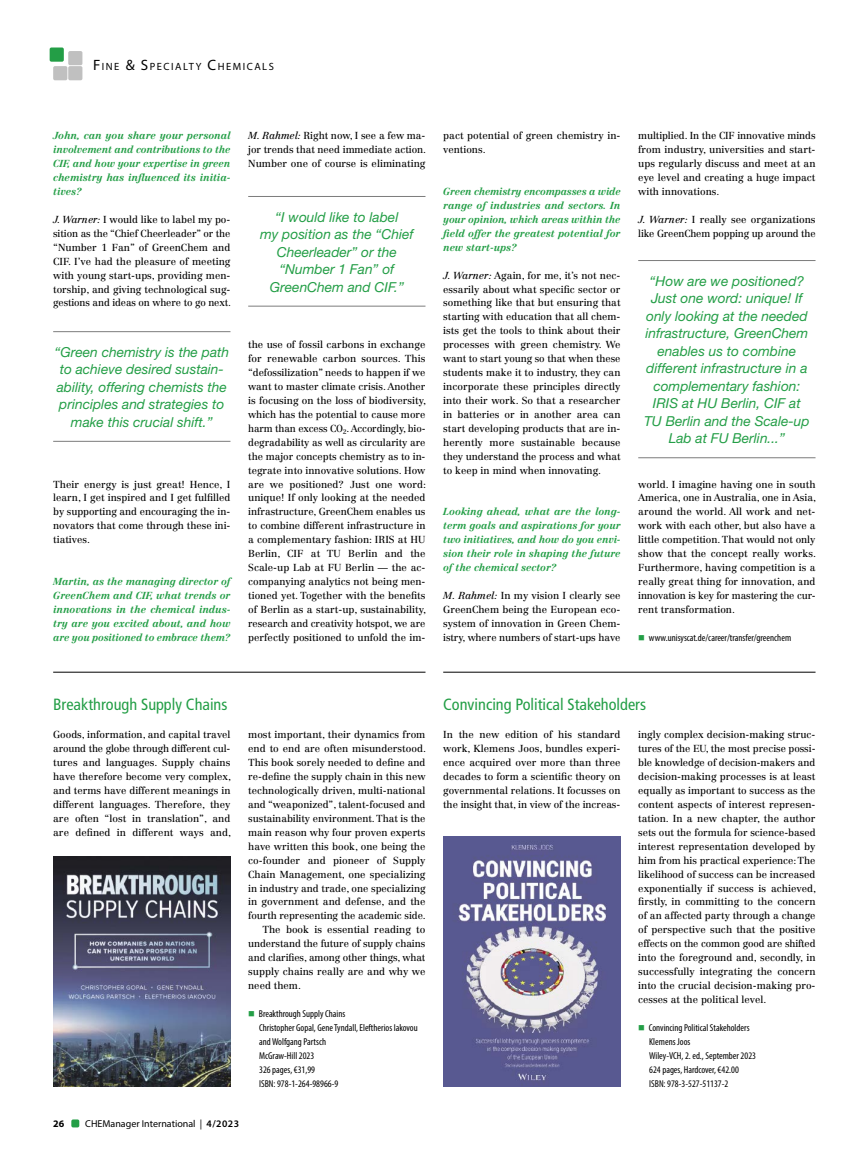
<style>
.page{position:relative;width:851px;height:1170px;background:#fff}
.page>*{position:absolute;margin:0;border:0;box-sizing:border-box;transform-origin:0 0}
.t1{font:condensed 16.25px "Frutiger LT Std";color:#239e46}
.t2{font:italic 13.75px/17.5px "Helvetica Neue LT Std";color:#239e46;text-align:center}
.t3{font:10.5px "Myriad Pro";letter-spacing:.145em;color:#000}
.t4{font:10px/13.9px "Centennial LT Std";color:#000;text-align:justify}
.t5{font:italic 700 10px/13.9px "Centennial LT Std";color:#239e46;text-align:justify}
.t6{font:condensed 10px/13.9px "Myriad Pro";color:#000}
.t7{font:10px "Myriad Pro";color:#000}
.t8{font:700 10px "Myriad Pro";color:#000}
.s1{font-size:15px}
.s2{font-style:italic}
.s3{color:#239e46}
.s4{font-weight:600}
</style>
<div class="page">
<hr style="left:53px;top:331px;width:177px;height:1px;background:#7c7c7c">
<hr style="left:53px;top:441px;width:177px;height:1px;background:#7c7c7c">
<hr style="left:248px;top:196px;width:177px;height:1px;background:#7c7c7c">
<hr style="left:248px;top:306px;width:177px;height:1px;background:#7c7c7c">
<hr style="left:638px;top:260px;width:177px;height:1px;background:#7c7c7c">
<hr style="left:638px;top:457px;width:177px;height:1px;background:#7c7c7c">
<img style="left:53px;top:856px;width:177px;height:230px">
<img style="left:443px;top:836px;width:177px;height:250px">
<hr style="left:53px;top:671px;width:372px;height:1px;background:#000">
<hr style="left:443px;top:671px;width:372px;height:1px;background:#000">
<div style="left:71px;top:1119px;width:8px;height:8px;background:#239e46;border-radius:2px"></div>
<div style="left:50px;top:47px;width:14px;height:15px;background:#239e46;border-radius:2px"></div>
<div style="left:53px;top:66px;width:14px;height:14px;background:#c0c0c0;border-radius:2px"></div>
<div style="left:68px;top:51px;width:14px;height:14px;background:#c0c0c0;border-radius:2px"></div>
<div style="left:68px;top:66px;width:14px;height:14px;background:#c0c0c0;border-radius:2px"></div>
<p class="t3" style="left:93px;top:60px;width:182px"><span class="s1">F</span>INE <span class="s1">&amp; S</span> PECIALTY <span class="s1">C</span>HEM ICALS</p>
<p class="t5" style="left:53px;top:129px;width:179px">John, can you share your personal involvement and contributions to the CIF, and how your expertise in green chemistry has influenced its initia&shy;tives?</p>
<p class="t4" style="left:53px;top:212px;width:179px"><span class="s2">J. Warner:</span> I would like to label my po&shy;sition as the “Chief Cheerleader” or the “Number 1 Fan” of GreenChem and CIF. I’ve had the pleasure of meeting with young start-ups, providing men&shy;torship, and giving technological sug&shy;gestions and ideas on where to go next.</p>
<h2 class="t2" style="left:54px;top:343px;width:176px">“Green chemistry is the path to achieve desired sustain&shy;ability, offering chemists the principles and strategies to make this crucial shift.”</h2>
<p class="t4" style="left:53px;top:477px;width:179px">Their energy is just great! Hence, I learn, I get inspired and I get fulfilled by supporting and encouraging the in&shy;novators that come through these ini&shy;tiatives.</p>
<p class="t5" style="left:53px;top:574px;width:179px">Martin, as the managing director of GreenChem and CIF, what trends or innovations in the chemical indus&shy;try are you excited about, and how are you positioned to embrace them?</p>
<p class="t4" style="left:248px;top:129px;width:179px"><span class="s2">M. Rahmel:</span> Right now, I see a few ma&shy;jor trends that need immediate action.<br>Number one of course is eliminating</p>
<h2 class="t2" style="left:260px;top:208px;width:155px">“I would like to label<br>my position as the “Chief<br>Cheerleader” or the “Number 1 Fan” of<br>GreenChem and CIF.”</h2>
<p class="t4" style="left:248px;top:338px;width:179px">the use of fossil carbons in exchange for renewable carbon sources. This “defossilization” needs to happen if we want to master climate crisis. Another is focusing on the loss of biodiversity, which has the potential to cause more harm than excess CO<sub>2</sub>. Accordingly, bio&shy;degradability as well as circularity are the major concepts chemistry as to in&shy;tegrate into innovative solutions. How are we positioned? Just one word: unique! If only looking at the needed infrastructure, GreenChem enables us to combine different infrastructure in a complementary fashion: IRIS at HU Berlin, CIF at TU Berlin and the Scale-up Lab at FU Berlin — the ac&shy;companying analytics not being men&shy;tioned yet. Together with the benefits of Berlin as a start-up, sustainability, research and creativity hotspot, we are perfectly positioned to unfold the im-</p>
<p class="t4" style="left:443px;top:129px;width:179px">pact potential of green chemistry in&shy;ventions.</p>
<p class="t5" style="left:443px;top:184px;width:179px">Green chemistry encompasses a wide range of industries and sectors. In your opinion, which areas within the field offer the greatest potential for new start-ups?</p>
<p class="t4" style="left:443px;top:268px;width:179px"><span class="s2">J. Warner:</span> Again, for me, it’s not nec&shy;essarily about what specific sector or something like that but ensuring that starting with education that all chem&shy;ists get the tools to think about their processes with green chemistry. We want to start young so that when these students make it to industry, they can incorporate these principles directly into their work. So that a researcher in batteries or in another area can start developing products that are in&shy;herently more sustainable because they understand the process and what to keep in mind when innovating.</p>
<p class="t5" style="left:443px;top:505px;width:179px">Looking ahead, what are the long&shy;term goals and aspirations for your two initiatives, and how do you envi&shy;sion their role in shaping the future of the chemical sector?</p>
<p class="t4" style="left:443px;top:588px;width:179px"><span class="s2">M. Rahmel:</span> In my vision I clearly see GreenChem being the European eco&shy;system of innovation in Green Chem&shy;istry, where numbers of start-ups have</p>
<p class="t4" style="left:638px;top:129px;width:179px">multiplied. In the CIF innovative minds from industry, universities and start&shy;ups regularly discuss and meet at an eye level and creating a huge impact with innovations.</p>
<p class="t4" style="left:638px;top:212px;width:179px"><span class="s2">J. Warner:</span> I really see organizations like GreenChem popping up around the</p>
<p class="t2" style="left:644px;top:272px;width:167px">“How are we positioned?<br>Just one word: unique! If only looking at the needed infrastructure, GreenChem enables us to combine different infrastructure in a complementary fashion:<br>IRIS at HU Berlin, CIF at<br>TU Berlin and the Scale-up<br>Lab at FU Berlin...”</p>
<p class="t4" style="left:638px;top:477px;width:179px">world. I imagine having one in south America, one in Australia, one in Asia, around the world. All work and net&shy;work with each other, but also have a little competition. That would not only show that the concept really works.<br>Furthermore, having competition is a really great thing for innovation, and innovation is key for mastering the cur&shy;rent transformation.</p>
<p class="t6" style="left:638px;top:630px;width:154px"><span class="s3">■</span> www.unisyscat.de/career/transfer/greenchem</p>
<h1 class="t1" style="left:53px;top:695px;width:176px">Breakthrough Supply Chains</h1>
<p class="t4" style="left:53px;top:727px;width:179px">Goods, information, and capital travel around the globe through different cul&shy;tures and languages. Supply chains have therefore become very complex, and terms have different meanings in different languages. Therefore, they are often “lost in translation”, and are defined in different ways and,</p>
<p class="t4" style="left:248px;top:727px;width:179px">most important, their dynamics from</p>
<p class="t4" style="left:248px;top:741px;width:179px">end to end are often misunderstood.</p>
<p class="t4" style="left:248px;top:755px;width:179px">This book sorely needed to define and</p>
<p class="t4" style="left:248px;top:769px;width:179px">re-define the supply chain in this new</p>
<p class="t4" style="left:248px;top:783px;width:179px">technologically driven, multi-national</p>
<p class="t4" style="left:248px;top:797px;width:179px">and “weaponized”, talent-focused and</p>
<p class="t4" style="left:248px;top:811px;width:179px">sustainability environment. That is the</p>
<p class="t4" style="left:248px;top:825px;width:179px">main reason why four proven experts</p>
<p class="t4" style="left:248px;top:839px;width:179px">have written this book, one being the</p>
<p class="t4" style="left:248px;top:853px;width:179px">co-founder and pioneer of Supply</p>
<p class="t4" style="left:248px;top:867px;width:179px">Chain Management, one specializing</p>
<p class="t4" style="left:248px;top:881px;width:179px">in industry and trade, one specializing</p>
<p class="t4" style="left:248px;top:894px;width:179px">in government and defense, and the</p>
<p class="t4" style="left:248px;top:908px;width:179px">fourth representing the academic side.</p>
<p class="t4" style="left:262px;top:922px;width:164px">The book is essential reading to</p>
<p class="t4" style="left:248px;top:936px;width:179px">understand the future of supply chains</p>
<p class="t4" style="left:248px;top:950px;width:179px">and clarifies, among other things, what</p>
<p class="t4" style="left:248px;top:964px;width:179px">supply chains really are and why we</p>
<p class="t4" style="left:248px;top:978px;width:54px">need them.</p>
<p class="t6" style="left:259px;top:1006px;width:160px;text-indent:-11px"><span class="s3">■</span> Breakthrough Supply Chains<br>Christopher Gopal, Gene Tyndall, Eleftherios Iakovou and Wolfgang Partsch<br>McGraw-Hill 2023<br>326 pages, €31,99<br>ISBN: 978-1-264-98966-9</p>
<p class="t8" style="left:53px;top:1117px;width:13px">26</p>
<p class="t7" style="left:85px;top:1117px;width:155px">CHEManager International | <span class="s4">4/2023</span></p>
<h1 class="t1" style="left:443px;top:695px;width:204px">Convincing Political Stakeholders</h1>
<p class="t4" style="left:443px;top:727px;width:179px">In the new edition of his standard work, Klemens Joos, bundles experi&shy;ence acquired over more than three decades to form a scientific theory on governmental relations. It focusses on the insight that, in view of the increas-</p>
<p class="t4" style="left:638px;top:727px;width:179px">ingly complex decision-making struc&shy;tures of the EU, the most precise possi&shy;ble knowledge of decision-makers and decision-making processes is at least equally as important to success as the content aspects of interest represen&shy;tation. In a new chapter, the author sets out the formula for science-based interest representation developed by him from his practical experience: The likelihood of success can be increased exponentially if success is achieved, firstly, in committing to the concern of an affected party through a change of perspective such that the positive effects on the common good are shifted into the foreground and, secondly, in successfully integrating the concern into the crucial decision-making pro&shy;cesses at the political level.</p>
<p class="t6" style="left:649px;top:1020px;width:108px;text-indent:-11px"><span class="s3">■</span> Convincing Political Stakeholders<br>Klemens Joos<br>Wiley-VCH, 2. ed., September 2023<br>624 pages, Hardcover, €42.00<br>ISBN: 978-3-527-51137-2</p>
</div>
